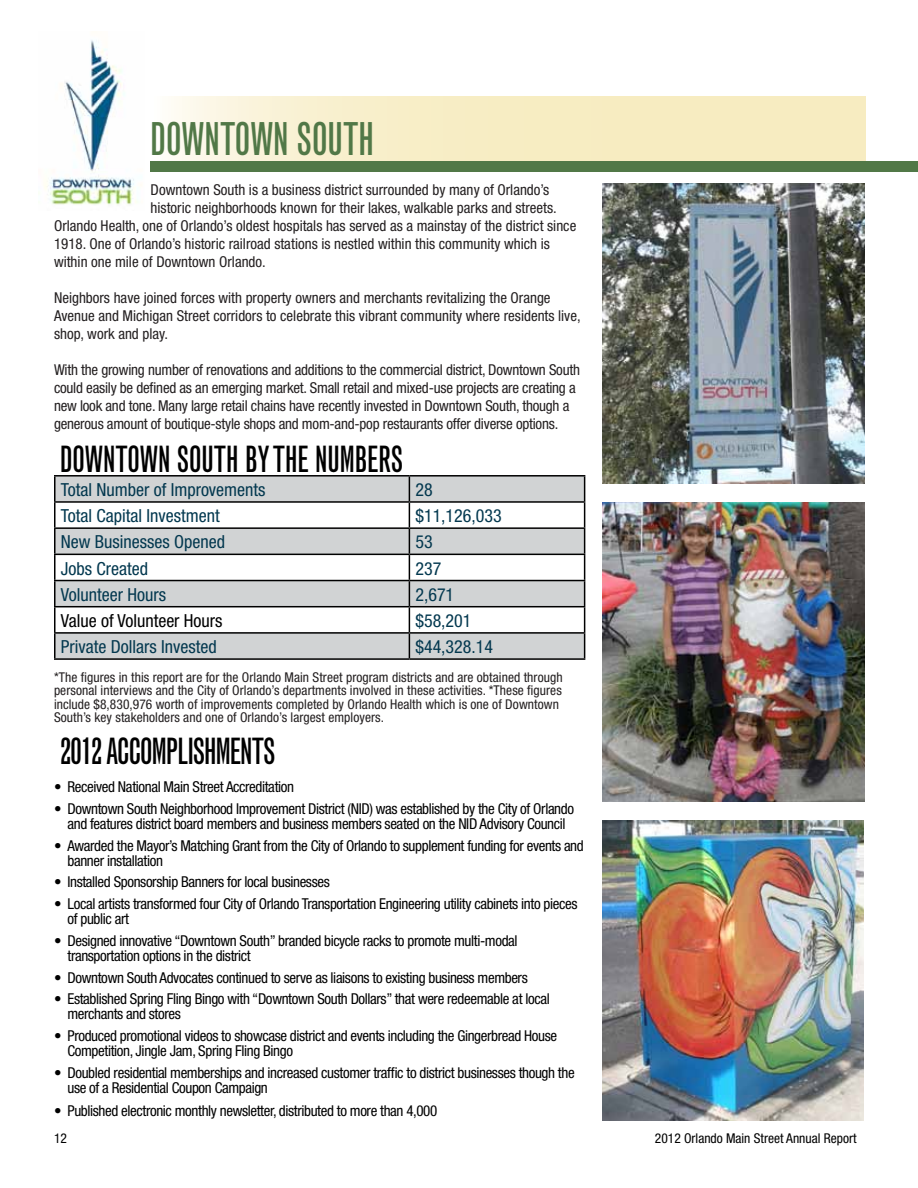
<style>
.page{position:relative;width:918px;height:1188px;background:#fff}
.page>*{position:absolute;margin:0;border:0;box-sizing:border-box;transform-origin:0 0}
.t1{font:extra-condensed 45px "Grotesque";color:#517847}
.t2{font:extra-condensed 36px "Grotesque";color:#000}
.t3{font:extra-condensed 36px "Grotesque";letter-spacing:-.025em;color:#000}
.t4{font:condensed 18px "Helvetica Neue";color:#03384f}
.t5{font:condensed 18px "Helvetica Neue";color:#000}
.t6{font:condensed 15px/15px "Helvetica Neue";letter-spacing:-.025em;color:#000}
.t7{font:condensed 15px/18px "Helvetica Neue";color:#231f20}
.t8{font:condensed 13.5px/13.5px "Helvetica Neue";letter-spacing:.005em;color:#231f20}
.t9{font:condensed 13.5px "Helvetica Neue";color:#000}
</style>
<div class="page">
<svg style="left:171px;top:97px;width:695px;height:64px;background:#f7eec9"></svg>
<svg style="left:56px;top:477px;width:528px;height:181px;fill:#d1d3d4"></svg>
<hr style="left:54px;top:477px;width:2px;height:24px;background:#000">
<hr style="left:54px;top:503px;width:2px;height:24px;background:#000">
<hr style="left:54px;top:529px;width:2px;height:25px;background:#000">
<hr style="left:54px;top:555px;width:2px;height:25px;background:#000">
<hr style="left:54px;top:581px;width:2px;height:25px;background:#000">
<hr style="left:54px;top:607px;width:2px;height:25px;background:#000">
<hr style="left:54px;top:634px;width:2px;height:24px;background:#000">
<hr style="left:54px;top:475px;width:355px;height:2px;background:#000">
<hr style="left:409px;top:475px;width:176px;height:2px;background:#000">
<svg style="left:409px;top:477px;width:1px;height:181px"></svg>
<svg style="left:584px;top:477px;width:1px;height:181px"></svg>
<hr style="left:54px;top:501px;width:355px;height:2px;background:#000">
<hr style="left:409px;top:501px;width:176px;height:2px;background:#000">
<hr style="left:54px;top:527px;width:355px;height:2px;background:#000">
<hr style="left:409px;top:527px;width:176px;height:2px;background:#000">
<hr style="left:54px;top:554px;width:355px;height:1px;background:#000">
<hr style="left:409px;top:554px;width:176px;height:1px;background:#000">
<hr style="left:54px;top:580px;width:355px;height:1px;background:#000">
<hr style="left:409px;top:580px;width:176px;height:1px;background:#000">
<hr style="left:54px;top:606px;width:355px;height:1px;background:#000">
<hr style="left:409px;top:606px;width:176px;height:1px;background:#000">
<hr style="left:54px;top:632px;width:355px;height:2px;background:#000">
<hr style="left:409px;top:632px;width:176px;height:2px;background:#000">
<hr style="left:54px;top:658px;width:355px;height:2px;background:#000">
<hr style="left:409px;top:658px;width:176px;height:2px;background:#000">
<img style="left:603px;top:502px;width:261px;height:300px">
<img style="left:603px;top:184px;width:261px;height:299px">
<img style="left:603px;top:821px;width:261px;height:299px">
<img style="left:44px;top:40px;width:93px;height:165px">
<div style="left:151px;top:161px;width:767px;height:11px;background:#517847"></div>
<h1 class="t1" style="left:151px;top:112px;width:208px">DOWNTOWNSOUTH</h1>
<p class="t7" style="left:151px;top:181px;width:400px">Downtown South is a business district surrounded by many of Orlando’s</p>
<p class="t7" style="left:151px;top:199px;width:408px">historic neighborhoods known for their lakes, walkable parks and streets.</p>
<p class="t7" style="left:54px;top:217px;width:524px">Orlando Health, one of Orlando’s oldest hospitals has served as a mainstay of the district since</p>
<p class="t7" style="left:54px;top:235px;width:497px">1918. One of Orlando’s historic railroad stations is nestled within this community which is</p>
<p class="t7" style="left:54px;top:253px;width:213px">within one mile of Downtown Orlando.</p>
<p class="t7" style="left:54px;top:289px;width:528px">Neighbors have joined forces with property owners and merchants revitalizing the Orange<br>Avenue and Michigan Street corridors to celebrate this vibrant community where residents live, shop, work and play.</p>
<p class="t7" style="left:54px;top:361px;width:528px">With the growing number of renovations and additions to the commercial district, Downtown South could easily be defined as an emerging market. Small retail and mixed-use projects are creating a new look and tone. Many large retail chains have recently invested in Downtown South, though a generous amount of boutique-style shops and mom-and-pop restaurants offer diverse options.</p>
<h2 class="t2" style="left:60px;top:438px;width:345px">DOWNTOWN SOUTH BY THE NUMBERS</h2>
<p class="t4" style="left:61px;top:479px;width:206px">Total Number of Improvements</p>
<p class="t4" style="left:415px;top:479px;width:19px">28</p>
<p class="t4" style="left:61px;top:505px;width:161px">Total Capital Investment</p>
<p class="t4" style="left:415px;top:505px;width:88px">$11,126,033</p>
<p class="t4" style="left:61px;top:532px;width:166px">New Businesses Opened</p>
<p class="t4" style="left:415px;top:532px;width:19px">53</p>
<p class="t4" style="left:61px;top:558px;width:89px">Jobs Created</p>
<p class="t4" style="left:415px;top:558px;width:27px">237</p>
<p class="t4" style="left:61px;top:584px;width:107px">Volunteer Hours</p>
<p class="t4" style="left:415px;top:584px;width:40px">2,671</p>
<p class="t5" style="left:61px;top:610px;width:163px">Value of Volunteer Hours</p>
<p class="t4" style="left:415px;top:610px;width:58px">$58,201</p>
<p class="t4" style="left:61px;top:636px;width:158px">Private Dollars Invested</p>
<p class="t4" style="left:415px;top:636px;width:79px">$44,328.14</p>
<p class="t8" style="left:54px;top:670px;width:510px">*The figures in this report are for the Orlando Main Street program districts and are obtained through personal interviews and the City of Orlando’s departments involved in these activities. *These figures include $8,830,976 worth of improvements completed by Orlando Health which is one of Downtown South’s key stakeholders and one of Orlando’s largest employers.</p>
<h2 class="t3" style="left:60px;top:729px;width:217px">2012 ACCOMPLISHMENTS</h2>
<p class="t6" style="left:54px;top:779px;width:242px">• Received National Main Street Accreditation</p>
<p class="t6" style="left:54px;top:801px;width:522px;text-align:center">• Downtown South Neighborhood Improvement District (NID) was established by the City of Orlando and features district board members and business members seated on the NID Advisory Council</p>
<p class="t6" style="left:68px;top:838px;width:518px;text-indent:-14px">• Awarded the Mayor’s Matching Grant from the City of Orlando to supplement funding for events and banner installation</p>
<p class="t6" style="left:54px;top:874px;width:277px">• Installed Sponsorship Banners for local businesses</p>
<p class="t6" style="left:68px;top:896px;width:511px;text-indent:-14px">• Local artists transformed four City of Orlando Transportation Engineering utility cabinets into pieces of public art</p>
<p class="t6" style="left:68px;top:933px;width:452px;text-indent:-14px">• Designed innovative “Downtown South” branded bicycle racks to promote multi-modal transportation options in the district</p>
<p class="t6" style="left:54px;top:970px;width:475px">• Downtown South Advocates continued to serve as liaisons to existing business members</p>
<p class="t6" style="left:68px;top:991px;width:484px;text-indent:-14px">• Established Spring Fling Bingo with “Downtown South Dollars” that were redeemable at local merchants and stores</p>
<p class="t6" style="left:68px;top:1028px;width:491px;text-indent:-14px">• Produced promotional videos to showcase district and events including the Gingerbread House<br>Competition, Jingle Jam, Spring Fling Bingo</p>
<p class="t6" style="left:68px;top:1065px;width:509px;text-indent:-14px">• Doubled residential memberships and increased customer traffic to district businesses though the use of a Residential Coupon Campaign</p>
<p class="t6" style="left:54px;top:1103px;width:385px">• Published electronic monthly newsletter, distributed to more than 4,000</p>
<p class="t9" style="left:54px;top:1130px;width:14px">12</p>
<p class="t9" style="left:655px;top:1130px;width:203px">2012 Orlando Main Street Annual Report</p>
</div>
